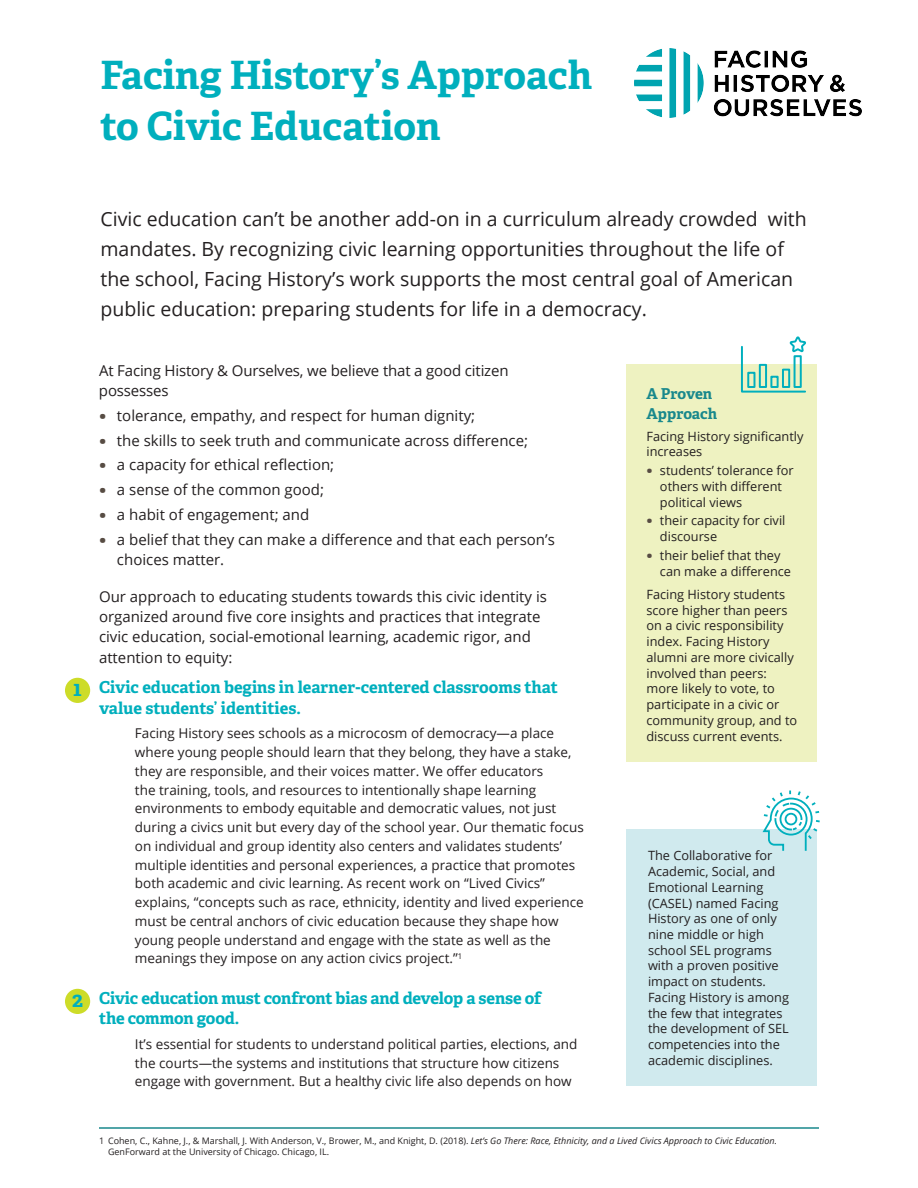
<style>
.page{position:relative;width:918px;height:1188px;background:#fff}
.page>*{position:absolute;margin:0;border:0;box-sizing:border-box;transform-origin:0 0}
.t1{font:700 39px/51px "Adelle";color:#00afbd}
.t2{font:700 21px "Adelle";color:#00afbd}
.t3{font:19.5px/30px "Open Sans";color:#231f20}
.t4{font:700 16.5px/20.2px "Adelle";letter-spacing:-.01em;color:#00afbd}
.t5{font:15px/20.2px "Open Sans";color:#231f20}
.t6{font:700 15px/20.2px "Adelle";letter-spacing:-.005em;color:#18888c}
.t7{font:13.5px/18.8px "Open Sans";color:#231f20}
.t8{font:12.75px/15.8px "Open Sans";color:#231f20}
.t9{font:9px/10.5px "Open Sans";color:#231f20}
.s1{font-family:"Adelle";font-weight:800;font-size:16.5px;color:#574c43}
.s2{font-family:"Adelle";font-weight:700;font-size:15px;color:#574c43}
.s3{font-style:italic}
</style>
<div class="page">
<div style="left:626px;top:829px;width:191px;height:257px;background:#d0eaee"></div>
<hr style="left:99px;top:1127px;width:720px;height:2px;background:#18888c">
<div style="left:626px;top:364px;width:191px;height:398px;background:#eef2c1"></div>
<svg style="left:762px;top:790px;width:58px;height:61px"></svg>
<div style="left:65px;top:678px;width:25px;height:25px;background:#cddc28;border-radius:50%"></div>
<div style="left:65px;top:989px;width:25px;height:25px;background:#cddc28;border-radius:50%"></div>
<svg style="left:740px;top:336px;width:66px;height:57px"></svg>
<img style="left:634px;top:48px;width:228px;height:70px">
<h1 class="t1" style="left:100px;top:50px;width:493px">Facing History’s Approach to Civic Education</h1>
<p class="t3" style="left:100px;top:204px;width:708px">Civic education can’t be another add-on in a curriculum already crowded with mandates. By recognizing civic learning opportunities throughout the life of the school, Facing History’s work supports the most central goal of American public education: preparing students for life in a democracy.</p>
<h2 class="t2" style="left:73px;top:676px;width:10px">1</h2>
<h2 class="t2" style="left:72px;top:987px;width:13px">2</h2>
<p class="t5" style="left:99px;top:360px;width:411px">At Facing History &amp; Ourselves, we believe that a good citizen possesses</p>
<p class="t5" style="left:99px;top:405px;width:378px"><span class="s1">•</span> tolerance, empathy, and respect for human dignity;</p>
<p class="t5" style="left:99px;top:430px;width:431px"><span class="s1">•</span> the skills to seek truth and communicate across difference;</p>
<p class="t5" style="left:99px;top:455px;width:237px"><span class="s1">•</span> a capacity for ethical reflection;</p>
<p class="t5" style="left:99px;top:479px;width:227px"><span class="s1">•</span> a sense of the common good;</p>
<p class="t5" style="left:99px;top:504px;width:212px"><span class="s1">•</span> a habit of engagement; and</p>
<p class="t5" style="left:117px;top:529px;width:439px;text-indent:-18px"><span class="s1">•</span> a belief that they can make a difference and that each person’s choices matter.</p>
<p class="t5" style="left:99px;top:586px;width:450px">Our approach to educating students towards this civic identity is organized around five core insights and practices that integrate civic education, social-emotional learning, academic rigor, and attention to equity:</p>
<p class="t4" style="left:99px;top:677px;width:461px">Civic education begins in learner-centered classrooms that value students’ identities.</p>
<p class="t7" style="left:135px;top:724px;width:450px">Facing History sees schools as a microcosm of democracy—a place where young people should learn that they belong, they have a stake, they are responsible, and their voices matter. We offer educators<br>the training, tools, and resources to intentionally shape learning environments to embody equitable and democratic values, not just during a civics unit but every day of the school year. Our thematic focus on individual and group identity also centers and validates students’ multiple identities and personal experiences, a practice that promotes both academic and civic learning. As recent work on “Lived Civics” explains, “concepts such as race, ethnicity, identity and lived experience must be central anchors of civic education because they shape how young people understand and engage with the state as well as the meanings they impose on any action civics project.”<sup>1</sup></p>
<p class="t4" style="left:99px;top:988px;width:444px">Civic education must confront bias and develop a sense of the common good.</p>
<p class="t7" style="left:135px;top:1034px;width:444px">It’s essential for students to understand political parties, elections, and the courts—the systems and institutions that structure how citizens engage with government. But a healthy civic life also depends on how</p>
<p class="t6" style="left:646px;top:383px;width:72px">A Proven<br>Approach</p>
<p class="t8" style="left:646px;top:428px;width:158px">Facing History significantly increases</p>
<p class="t8" style="left:660px;top:462px;width:135px;text-indent:-13px"><span class="s2">•</span> students’ tolerance for others with different political views</p>
<p class="t8" style="left:660px;top:513px;width:127px;text-indent:-13px"><span class="s2">•</span> their capacity for civil discourse</p>
<p class="t8" style="left:660px;top:547px;width:133px;text-indent:-13px"><span class="s2">•</span> their belief that they can make a difference</p>
<p class="t8" style="left:646px;top:586px;width:152px">Facing History students score higher than peers on a civic responsibility index. Facing History alumni are more civically involved than peers: more likely to vote, to participate in a civic or community group, and to discuss current events.</p>
<p class="t8" style="left:648px;top:847px;width:143px">The Collaborative for<br>Academic, Social, and<br>Emotional Learning (CASEL) named Facing<br>History as one of only nine middle or high school SEL programs with a proven positive impact on students.<br>Facing History is among the few that integrates the development of SEL competencies into the academic disciplines.</p>
<p class="t9" style="left:108px;top:1135px;width:671px;text-indent:-9px">1 Cohen, C., Kahne, J., &amp; Marshall, J. With Anderson, V., Brower, M., and Knight, D. (2018). <span class="s3">Let’s Go There: Race, Ethnicity, and a Lived Civics Approach to Civic Education.<br></span>GenForward at the University of Chicago. Chicago, IL.</p>
</div>
